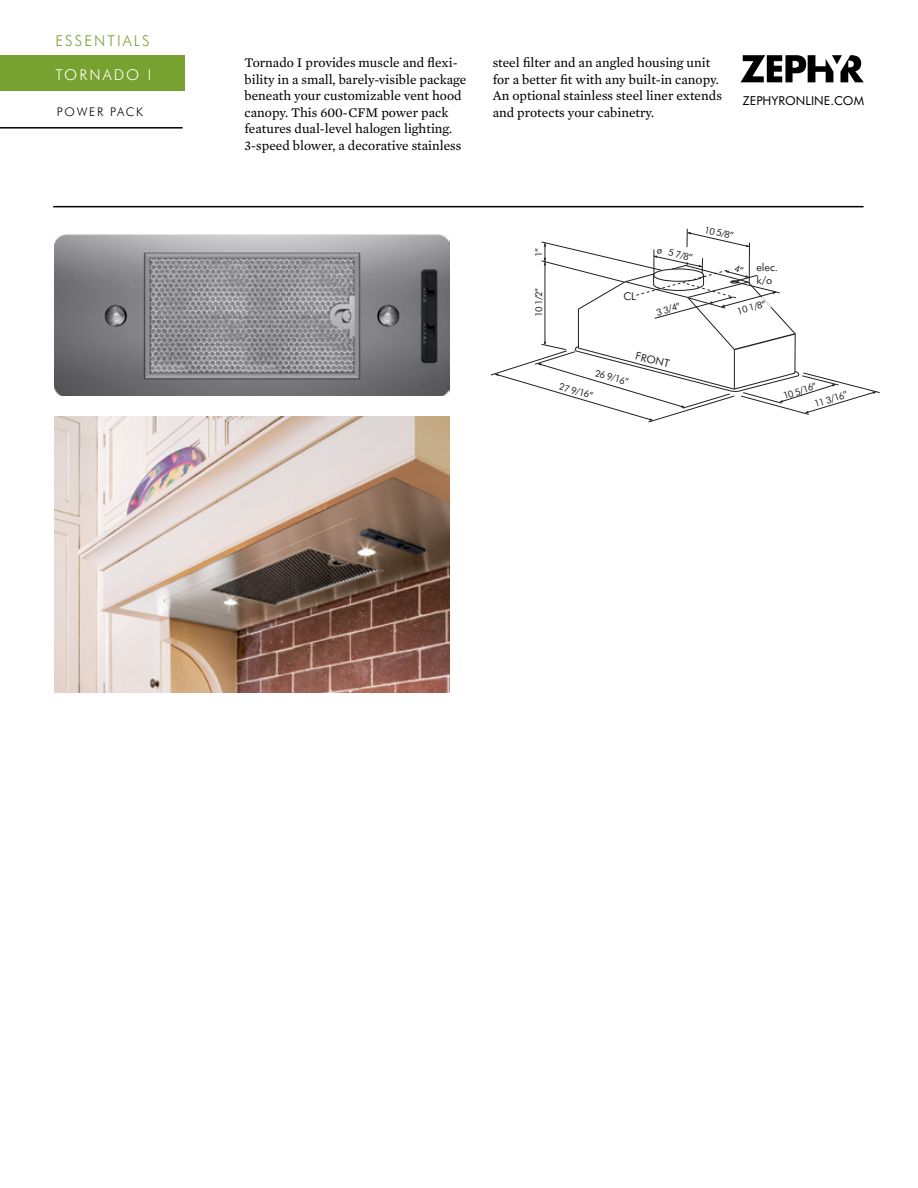
<style>
.page{position:relative;width:918px;height:1188px;background:#fff}
.page>*{position:absolute;margin:0;border:0;box-sizing:border-box;transform-origin:0 0}
.t1{font:300 15px "Futura BT";letter-spacing:.14em;color:#78a22f}
.t2{font:300 15px "Futura BT";letter-spacing:.14em;color:#fff}
.t3{font:13.5px/16.5px "Mercury Text G2";color:#000}
.t4{font:12.3px "Futura BT";color:#000}
.t5{font:300 12px "Futura BT";letter-spacing:.14em;color:#000}
.t6{font:10.8px/12.9px "Futura BT";color:#221f1f}
.t7{font:9.45px "Futura BT";color:#211f1f}
</style>
<div class="page">
<svg style="left:741px;top:55px;width:123px;height:27px"></svg>
<div style="left:0;top:55px;width:185px;height:36px;background:#78a22f"></div>
<hr style="left:0;top:127px;width:183px;height:2px;background:#000">
<hr style="left:53px;top:206px;width:811px;height:1px;background:#000">
<img style="left:55px;top:235px;width:395px;height:160px">
<img style="left:55px;top:416px;width:395px;height:276px">
<svg style="left:490px;top:229px;width:390px;height:193px"></svg>
<p class="t1" style="left:55px;top:32px;width:96px">E SSE NTIALS</p>
<p class="t2" style="left:55px;top:65px;width:98px">TORNADO I</p>
<p class="t5" style="left:57px;top:105px;width:88px">POWER PACK</p>
<p class="t3" style="left:245px;top:55px;width:223px">Tornado I provides muscle and flexi&shy;bility in a small, barely-visible package beneath your customizable vent hood canopy. This 600-CFM power pack features dual-level halogen lighting.<br>3-speed blower, a decorative stainless</p>
<p class="t3" style="left:493px;top:55px;width:231px">steel filter and an angled housing unit for a better fit with any built-in canopy.<br>An optional stainless steel liner extends and protects your cabinetry.</p>
<p class="t4" style="left:743px;top:94px;width:123px">ZEPHYRONLINE.COM</p>
<p class="t7" style="left:533px;top:257px;width:11px;rotate:-90deg">1”</p>
<p class="t7" style="left:670px;top:246px;width:26px;rotate:13deg">5 7/8”</p>
<p class="t7" style="left:706px;top:224px;width:31px;rotate:13deg">10 5/8”</p>
<p class="t6" style="left:756px;top:260px;width:23px">elec. k/o</p>
<p class="t7" style="left:533px;top:317px;width:31px;rotate:-90deg">10 1/2”</p>
<p class="t6" style="left:623px;top:290px;width:14px">CL</p>
<p class="t7" style="left:655px;top:307px;width:26px;rotate:-16deg">3 3/4”</p>
<p class="t6" style="left:638px;top:349px;width:36px;rotate:14deg">FRONT</p>
<p class="t7" style="left:597px;top:367px;width:36px;rotate:16deg">26 9/16”</p>
<p class="t7" style="left:561px;top:380px;width:36px;rotate:16deg">27 9/16”</p>
<p class="t7" style="left:736px;top:306px;width:31px;rotate:-16deg">10 1/8”</p>
<p class="t7" style="left:782px;top:391px;width:36px;rotate:-18deg">10 5/16”</p>
<p class="t7" style="left:813px;top:398px;width:36px;rotate:-17deg">11 3/16”</p>
</div>
